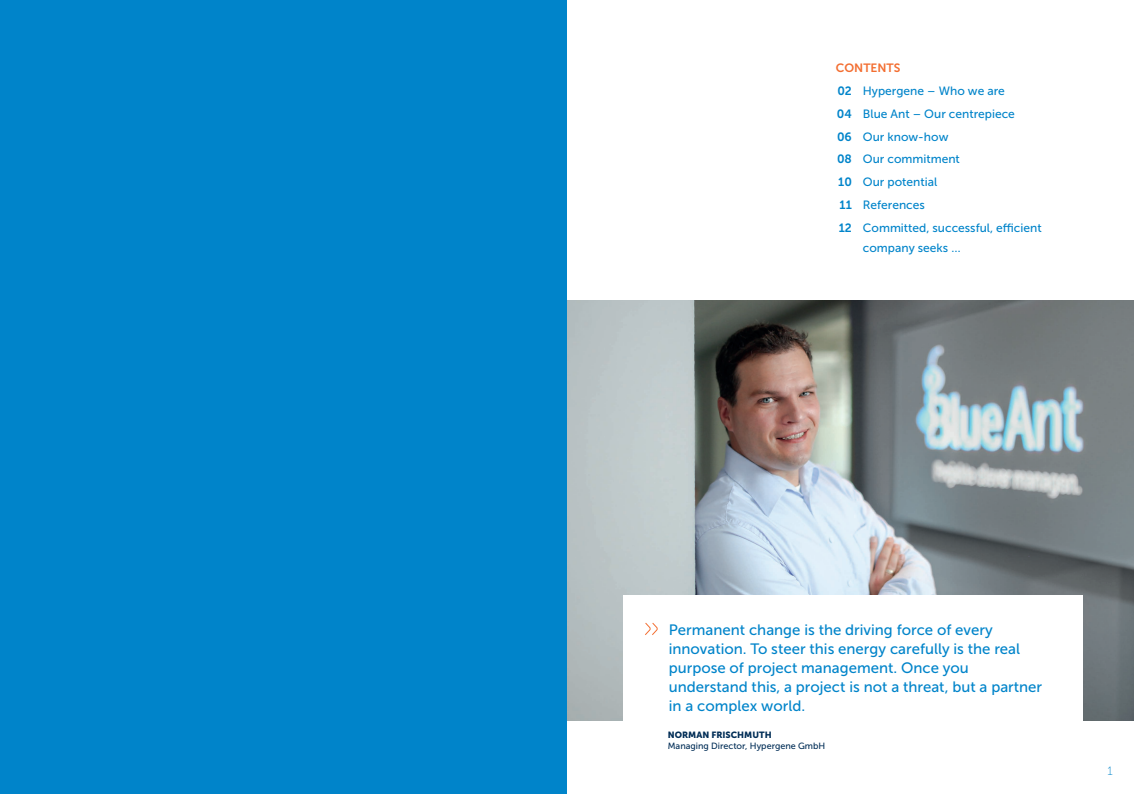
<style>
.page{position:relative;width:1134px;height:794px;background:#fff}
.page>*{position:absolute;margin:0;border:0;box-sizing:border-box;transform-origin:0 0}
.Teasertext{font:15px/19px "Museo Sans 500";color:#0084ca}
.Teasertext-2{font:12px/20px "Museo Sans 500";color:#0084ca}
.Fließ_Zwischenheadline{font:12px "Museo Sans 700";color:#f36e31}
.t1{font:12px "Museo Sans 100";color:#0084ca}
.Name_Zitat_Subline{font:9px "Museo Sans 500";color:#002d56}
.Name_Zitat{font:9px "Museo Sans 900";color:#002d56}
.s1{font-family:"Museo Sans 700"}
</style>
<div class="page">
<img style="left:567px;top:300px;width:567px;height:420px">
<div style="left:624px;top:595px;width:459px;height:185px;background:#fff"></div>
<svg style="left:645px;top:622px;width:13px;height:13px"></svg>
<div style="left:0;top:0;width:567px;height:794px;background:#0084ca"></div>
<p class="Fließ_Zwischenheadline" style="left:836px;top:61px;width:66px">CONTENTS</p>
<p class="Teasertext-2" style="left:837px;top:81px;width:169px"><span class="s1">02</span> Hypergene – Who we are</p>
<p class="Teasertext-2" style="left:837px;top:104px;width:179px"><span class="s1">04</span> Blue Ant – Our centrepiece</p>
<p class="Teasertext-2" style="left:837px;top:126px;width:113px"><span class="s1">06</span> Our know-how</p>
<p class="Teasertext-2" style="left:837px;top:149px;width:124px"><span class="s1">08</span> Our commitment</p>
<p class="Teasertext-2" style="left:838px;top:172px;width:100px"><span class="s1">10</span> Our potential</p>
<p class="Teasertext-2" style="left:840px;top:195px;width:87px"><span class="s1">11</span> References</p>
<p class="Teasertext-2" style="left:863px;top:218px;width:180px;text-indent:-24px"><span class="s1">12</span> Committed, successful, efficient company seeks …</p>
<p class="Teasertext" style="left:669px;top:620px;width:375px">Permanent change is the driving force of every innovation. To steer this energy carefully is the real purpose of project management. Once you understand this, a project is not a threat, but a partner in a complex world.</p>
<p class="Name_Zitat" style="left:668px;top:730px;width:105px">NORMAN FRISCHMUTH</p>
<p class="Name_Zitat_Subline" style="left:668px;top:741px;width:159px">Managing Director, Hypergene GmbH</p>
<p class="t1" style="left:1107px;top:764px;width:7px">1</p>
</div>
